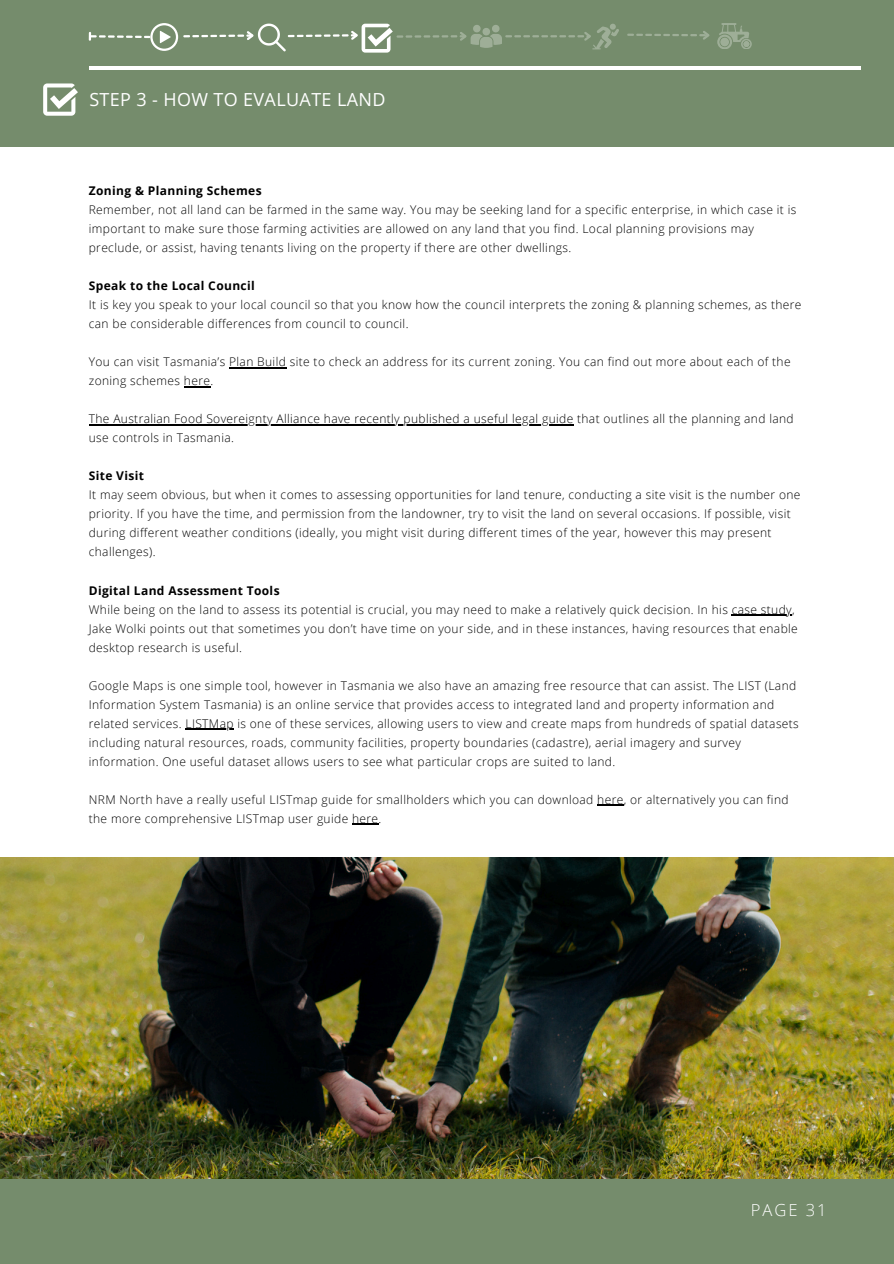
<style>
.page{position:relative;width:894px;height:1264px;background:#fff}
.page>*{position:absolute;margin:0;border:0;box-sizing:border-box;transform-origin:0 0}
.t1{font:18px "Open Sans";letter-spacing:.02em;color:#fff}
.t2{font:300 16.5px "Open Sans";letter-spacing:.12em;color:#fff}
.t3{font:300 12px/19px "Open Sans";letter-spacing:.03em;color:#000}
.t4{font:700 12px "Open Sans";letter-spacing:.03em;color:#000}
</style>
<div class="page">
<div style="left:0;top:0;width:893px;height:147px;background:#758c6c"></div>
<hr style="left:89px;top:66px;width:771px;height:4px;background:#fff">
<img style="left:0;top:857px;width:893px;height:321px">
<div style="left:0;top:1178px;width:893px;height:85px;background:#758c6c"></div>
<svg style="left:43px;top:83px;width:35px;height:33px"></svg>
<hr style="left:229px;top:367px;width:57px;height:1px;background:#000">
<svg style="left:184px;top:386px;width:26px;height:1px"></svg>
<hr style="left:89px;top:424px;width:484px;height:1px;background:#000">
<hr style="left:731px;top:614px;width:61px;height:1px;background:#000">
<hr style="left:185px;top:728px;width:49px;height:1px;background:#000">
<svg style="left:597px;top:804px;width:26px;height:1px"></svg>
<svg style="left:352px;top:823px;width:26px;height:1px"></svg>
<svg style="left:627px;top:31px;width:83px;height:9px"></svg>
<svg style="left:89px;top:23px;width:530px;height:30px"></svg>
<svg style="left:717px;top:23px;width:34px;height:26px"></svg>
<p class="t1" style="left:89px;top:87px;width:297px">STEP 3 - HOW TO EVALUATE LAND</p>
<p class="t4" style="left:89px;top:182px;width:174px">Zoning &amp; Planning Schemes</p>
<p class="t3" style="left:89px;top:200px;width:709px">Remember, not all land can be farmed in the same way. You may be seeking land for a specific enterprise, in which case it is important to make sure those farming activities are allowed on any land that you find. Local planning provisions may preclude, or assist, having tenants living on the property if there are other dwellings.</p>
<p class="t4" style="left:89px;top:277px;width:167px">Speak to the Local Council</p>
<p class="t3" style="left:89px;top:295px;width:713px">It is key you speak to your local council so that you know how the council interprets the zoning &amp; planning schemes, as there can be considerable differences from council to council.</p>
<p class="t3" style="left:89px;top:352px;width:703px">You can visit Tasmania’s Plan Build site to check an address for its current zoning. You can find out more about each of the zoning schemes here.</p>
<p class="t3" style="left:89px;top:409px;width:706px">The Australian Food Sovereignty Alliance have recently published a useful legal guide that outlines all the planning and land use controls in Tasmania.</p>
<p class="t4" style="left:89px;top:467px;width:57px">Site Visit</p>
<p class="t3" style="left:89px;top:485px;width:713px">It may seem obvious, but when it comes to assessing opportunities for land tenure, conducting a site visit is the number one priority. If you have the time, and permission from the landowner, try to visit the land on several occasions. If possible, visit during different weather conditions (ideally, you might visit during different times of the year, however this may present challenges).</p>
<h1 class="t4" style="left:89px;top:581px;width:192px">Digital Land Assessment Tools</h1>
<p class="t3" style="left:89px;top:599px;width:707px">While being on the land to assess its potential is crucial, you may need to make a relatively quick decision. In his case study,</p>
<p class="t3" style="left:89px;top:618px;width:710px">Jake Wolki points out that sometimes you don’t have time on your side, and in these instances, having resources that enable desktop research is useful.</p>
<p class="t3" style="left:89px;top:675px;width:708px">Google Maps is one simple tool, however in Tasmania we also have an amazing free resource that can assist. The LIST (Land</p>
<p class="t3" style="left:89px;top:694px;width:711px">Information System Tasmania) is an online service that provides access to integrated land and property information and related services. LISTMap is one of these services, allowing users to view and create maps from hundreds of spatial datasets</p>
<p class="t3" style="left:89px;top:732px;width:653px">including natural resources, roads, community facilities, property boundaries (cadastre), aerial imagery and survey information. One useful dataset allows users to see what particular crops are suited to land.</p>
<p class="t3" style="left:89px;top:789px;width:701px">NRM North have a really useful LISTmap guide for smallholders which you can download here, or alternatively you can find</p>
<p class="t3" style="left:89px;top:808px;width:294px">the more comprehensive LISTmap user guide here.</p>
<p class="t2" style="left:750px;top:1198px;width:77px">PAGE 31</p>
</div>
